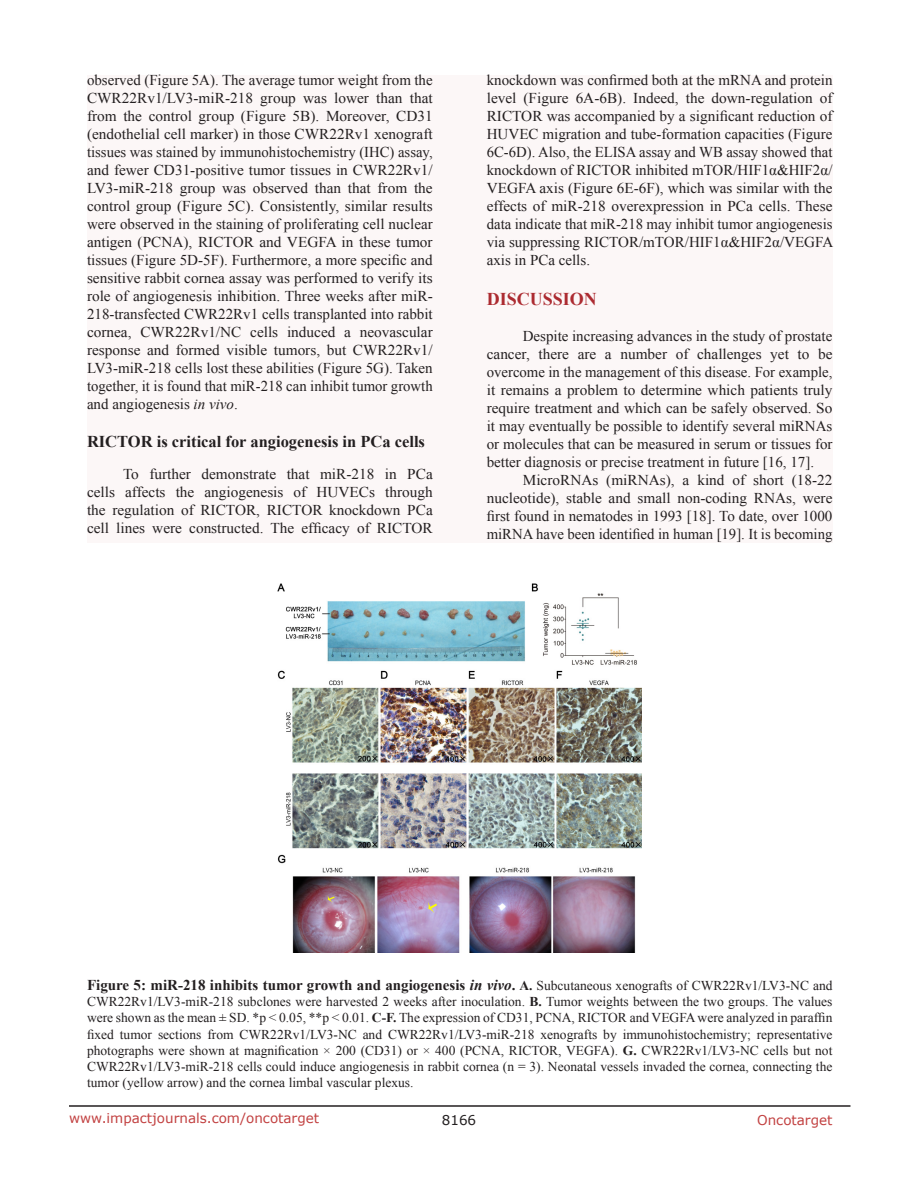
<style>
.page{position:relative;width:918px;height:1188px;background:#fff}
.page>*{position:absolute;margin:0;border:0;box-sizing:border-box;transform-origin:0 0}
.Heading{font:700 18px "Times New Roman";color:#ac2b31}
.SubHeading{font:700 16.5px "Times New Roman";color:#231f20}
.BodyText{font:15px/18px "Times New Roman";color:#231f20;text-align:justify}
.figuretext{font:700 15px "Times New Roman";color:#231f20}
.figuretext-2{font:13.5px/16.2px "Times New Roman";color:#231f20;text-align:justify}
.t1{font:13.5px "Verdana";color:#c24141}
.t2{font:13.5px "Verdana";color:#231f20}
.s1{font-style:italic}
.s2{font-size:13.5px}
.s3{font-weight:400;font-size:13.5px}
.s4{font-weight:700}
</style>
<div class="page">
<hr style="left:69px;top:1105px;width:781px;height:2px;background:#231f20">
<div style="left:87px;top:75px;width:745px;height:468px;background:#fcf7f7"></div>
<img style="left:278px;top:583px;width:364px;height:370px">
<p class="BodyText" style="left:87px;top:71px;width:347px">observed (Figure 5A). The average tumor weight from the CWR22Rv1/LV3-miR-218 group was lower than that from the control group (Figure 5B). Moreover, CD31 (endothelial cell marker) in those CWR22Rv1 xenograft tissues was stained by immunohistochemistry (IHC) assay, and fewer CD31-positive tumor tissues in CWR22Rv1/ LV3-miR-218 group was observed than that from the control group (Figure 5C). Consistently, similar results were observed in the staining of proliferating cell nuclear antigen (PCNA), RICTOR and VEGFA in these tumor tissues (Figure 5D-5F). Furthermore, a more specific and sensitive rabbit cornea assay was performed to verify its role of angiogenesis inhibition. Three weeks after miR-218-transfected CWR22Rv1 cells transplanted into rabbit cornea, CWR22Rv1/NC cells induced a neovascular response and formed visible tumors, but CWR22Rv1/ LV3-miR-218 cells lost these abilities (Figure 5G). Taken together, it is found that miR-218 can inhibit tumor growth and angiogenesis <span class="s1">in vivo</span>.</p>
<p class="SubHeading" style="left:87px;top:430px;width:340px">RICTOR is critical for angiogenesis in PCa cells</p>
<p class="BodyText" style="left:87px;top:464px;width:347px;text-indent:36px">To further demonstrate that miR-218 in PCa cells affects the angiogenesis of HUVECs through the regulation of RICTOR, RICTOR knockdown PCa cell lines were constructed. The efficacy of RICTOR</p>
<p class="BodyText" style="left:487px;top:71px;width:348px">knockdown was confirmed both at the mRNA and protein level (Figure 6A-6B). Indeed, the down-regulation of RICTOR was accompanied by a significant reduction of HUVEC migration and tube-formation capacities (Figure 6C-6D). Also, the ELISA assay and WB assay showed that knockdown of RICTOR inhibited mTOR/HIF1α&amp;HIF2α/ VEGFA axis (Figure 6E-6F), which was similar with the effects of miR-218 overexpression in PCa cells. These data indicate that miR-218 may inhibit tumor angiogenesis via suppressing RICTOR/mTOR/HIF1α&amp;HIF2α/VEGFA axis in PCa cells.</p>
<p class="Heading" style="left:487px;top:287px;width:112px">DISCUSSION</p>
<p class="BodyText" style="left:487px;top:327px;width:347px;text-indent:36px">Despite increasing advances in the study of prostate cancer, there are a number of challenges yet to be overcome in the management of this disease. For example, it remains a problem to determine which patients truly require treatment and which can be safely observed. So it may eventually be possible to identify several miRNAs or molecules that can be measured in serum or tissues for better diagnosis or precise treatment in future [16, 17].</p>
<p class="BodyText" style="left:487px;top:471px;width:347px;text-indent:36px">MicroRNAs (miRNAs), a kind of short (18-22 nucleotide), stable and small non-coding RNAs, were first found in nematodes in 1993 [18]. To date, over 1000 miRNA have been identified in human [19]. It is becoming</p>
<p class="figuretext" style="left:87px;top:975px;width:747px">Figure 5: miR-218 inhibits tumor growth and angiogenesis <span class="s1">in vivo</span>. <span class="s2">A.</span> <span class="s3">Subcutaneous xenografts of CWR22Rv1/LV3-NC and</span></p>
<p class="figuretext-2" style="left:87px;top:993px;width:747px">CWR22Rv1/LV3-miR-218 subclones were harvested 2 weeks after inoculation. <span class="s4">B.</span> Tumor weights between the two groups. The values were shown as the mean ± SD. *p &lt; 0.05, **p &lt; 0.01. <span class="s4">C-F.</span> The expression of CD31, PCNA, RICTOR and VEGFA were analyzed in paraffin fixed tumor sections from CWR22Rv1/LV3-NC and CWR22Rv1/LV3-miR-218 xenografts by immunohistochemistry; representative photographs were shown at magnification × 200 (CD31) or × 400 (PCNA, RICTOR, VEGFA). <span class="s4">G.</span> CWR22Rv1/LV3-NC cells but not CWR22Rv1/LV3-miR-218 cells could induce angiogenesis in rabbit cornea (n = 3). Neonatal vessels invaded the cornea, connecting the tumor (yellow arrow) and the cornea limbal vascular plexus.</p>
<p class="t1" style="left:69px;top:1109px;width:252px">www.impactjournals.com/oncotarget</p>
<p class="t2" style="left:442px;top:1111px;width:36px">8166</p>
<p class="t1" style="left:757px;top:1111px;width:77px">Oncotarget</p>
</div>
